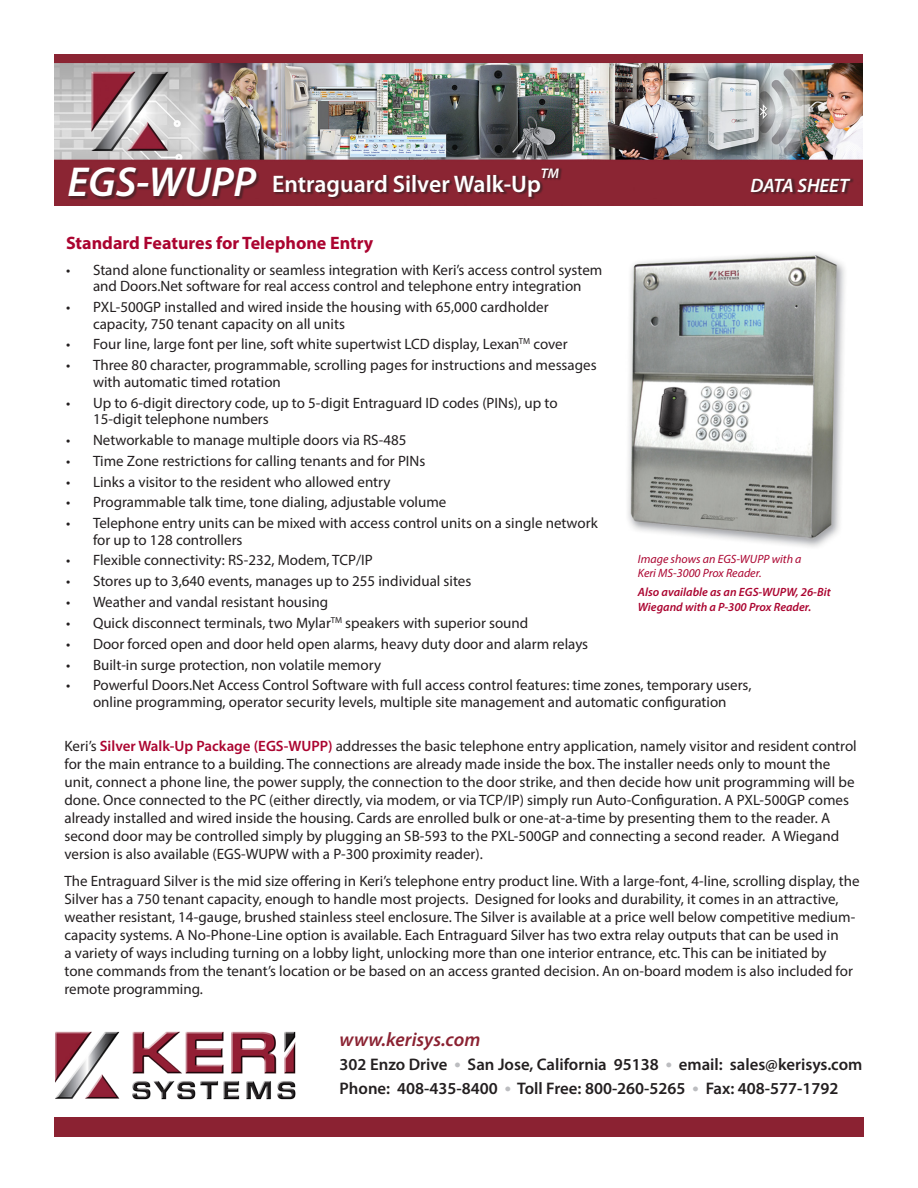
<style>
.page{position:relative;width:918px;height:1188px;background:#fff}
.page>*{position:absolute;margin:0;border:0;box-sizing:border-box;transform-origin:0 0}
.t1{font:italic 600 42px "Myriad Pro";color:#fff}
.t2{font:600 24px "Myriad Pro";color:#fff}
.t3{font:italic 600 19.5px "Myriad Pro";color:#8b2232}
.t4{font:italic 600 19.5px "Myriad Pro";color:#fff}
.t5{font:700 18px "Myriad Pro";color:#ab0430}
.t6{font:600 16.8px/24px "Myriad Pro";color:#231f20}
.t7{font:15px/18px "Myriad Pro";color:#231f20}
.t8{font:italic 600 13.95px "Myriad Pro";color:#fff}
.t9{font:italic 600 12px/14.4px "Myriad Pro";color:#ab0430}
.t10{font:italic 12px/14.4px "Myriad Pro";color:#ab0430}
.s1{font-weight:600;color:#ab0430}
.s2{color:#bcbdc0}
</style>
<div class="page">
<div style="left:54px;top:1117px;width:810px;height:20px;background:#8b2232"></div>
<img style="left:55px;top:1031px;width:241px;height:69px">
<img style="left:54px;top:54px;width:809px;height:151px">
<div style="left:69px;top:168px;width:785px;height:32px;background:#231f20;opacity:.5"></div>
<img style="left:628px;top:253px;width:217px;height:294px">
<p class="t1" style="left:68px;top:155px;width:190px">EGS-WUPP</p>
<p class="t2" style="left:272px;top:168px;width:270px">Entraguard Silver Walk-Up</p>
<p class="t8" style="left:541px;top:164px;width:20px">TM</p>
<p class="t4" style="left:750px;top:173px;width:100px">DATA SHEET</p>
<p class="t5" style="left:66px;top:231px;width:309px">Standard Features for Telephone Entry</p>
<p class="t7" style="left:66px;top:261px;width:538px;line-height:16.5px;text-align:center">• Stand alone functionality or seamless integration with Keri’s access control system and Doors.Net software for real access control and telephone entry integration</p>
<p class="t7" style="left:93px;top:299px;width:457px;line-height:16.5px;text-indent:-27px">• PXL-500GP installed and wired inside the housing with 65,000 cardholder capacity, 750 tenant capacity on all units</p>
<p class="t7" style="left:66px;top:335px;width:503px">• Four line, large font per line, soft white supertwist LCD display, Lexan<sup>TM</sup> cover</p>
<p class="t7" style="left:93px;top:357px;width:505px;line-height:16.5px;text-indent:-27px">• Three 80 character, programmable, scrolling pages for instructions and messages with automatic timed rotation</p>
<p class="t7" style="left:93px;top:394px;width:466px;line-height:16.5px;text-indent:-27px">• Up to 6-digit directory code, up to 5-digit Entraguard ID codes (PINs), up to<br>15-digit telephone numbers</p>
<p class="t7" style="left:66px;top:431px;width:342px">• Networkable to manage multiple doors via RS-485</p>
<p class="t7" style="left:66px;top:451px;width:361px">• Time Zone restrictions for calling tenants and for PINs</p>
<p class="t7" style="left:66px;top:472px;width:326px">• Links a visitor to the resident who allowed entry</p>
<p class="t7" style="left:66px;top:493px;width:382px">• Programmable talk time, tone dialing, adjustable volume</p>
<p class="t7" style="left:93px;top:515px;width:506px;line-height:16.5px;text-indent:-27px">• Telephone entry units can be mixed with access control units on a single network for up to 128 controllers</p>
<p class="t7" style="left:66px;top:551px;width:308px">• Flexible connectivity: RS-232, Modem, TCP/IP</p>
<p class="t7" style="left:66px;top:572px;width:407px">• Stores up to 3,640 events, manages up to 255 individual sites</p>
<p class="t7" style="left:66px;top:593px;width:264px">• Weather and vandal resistant housing</p>
<p class="t7" style="left:66px;top:614px;width:464px">• Quick disconnect terminals, two Mylar<sup>TM</sup> speakers with superior sound</p>
<p class="t7" style="left:66px;top:634px;width:524px">• Door forced open and door held open alarms, heavy duty door and alarm relays</p>
<p class="t7" style="left:66px;top:655px;width:317px">• Built-in surge protection, non volatile memory</p>
<p class="t7" style="left:66px;top:677px;width:687px;line-height:16.5px;text-align:center">• Powerful Doors.Net Access Control Software with full access control features: time zones, temporary users, online programming, operator security levels, multiple site management and automatic configuration</p>
<p class="t7" style="left:64px;top:736px;width:794px">Keri’s <span class="s1">Silver Walk-Up Package (EGS-WUPP)</span> addresses the basic telephone entry application, namely visitor and resident control for the main entrance to a building. The connections are already made inside the box. The installer needs only to mount the unit, connect a phone line, the power supply, the connection to the door strike, and then decide how unit programming will be done. Once connected to the PC (either directly, via modem, or via TCP/IP) simply run Auto-Configuration. A PXL-500GP comes already installed and wired inside the housing. Cards are enrolled bulk or one-at-a-time by presenting them to the reader. A second door may be controlled simply by plugging an SB-593 to the PXL-500GP and connecting a second reader. A Wiegand version is also available (EGS-WUPW with a P-300 proximity reader).</p>
<p class="t7" style="left:64px;top:871px;width:797px">The Entraguard Silver is the mid size offering in Keri’s telephone entry product line. With a large-font, 4-line, scrolling display, the Silver has a 750 tenant capacity, enough to handle most projects. Designed for looks and durability, it comes in an attractive, weather resistant, 14-gauge, brushed stainless steel enclosure. The Silver is available at a price well below competitive medium&shy;capacity systems. A No-Phone-Line option is available. Each Entraguard Silver has two extra relay outputs that can be used in<br>a variety of ways including turning on a lobby light, unlocking more than one interior entrance, etc. This can be initiated by<br>tone commands from the tenant’s location or be based on an access granted decision. An on-board modem is also included for remote programming.</p>
<p class="t10" style="left:638px;top:552px;width:165px">Image shows an EGS-WUPP with a<br>Keri MS-3000 Prox Reader.</p>
<p class="t9" style="left:638px;top:585px;width:194px">Also available as an EGS-WUPW, 26-Bit<br>Wiegand with a P-300 Prox Reader.</p>
<p class="t3" style="left:340px;top:1027px;width:142px">www.kerisys.com</p>
<p class="t6" style="left:340px;top:1052px;width:524px">302 Enzo Drive <span class="s2">●</span> San Jose, California 95138 <span class="s2">●</span> email: sales@kerisys.com<br>Phone: 408-435-8400 <span class="s2">●</span> Toll Free: 800-260-5265 <span class="s2">●</span> Fax: 408-577-1792</p>
</div>
